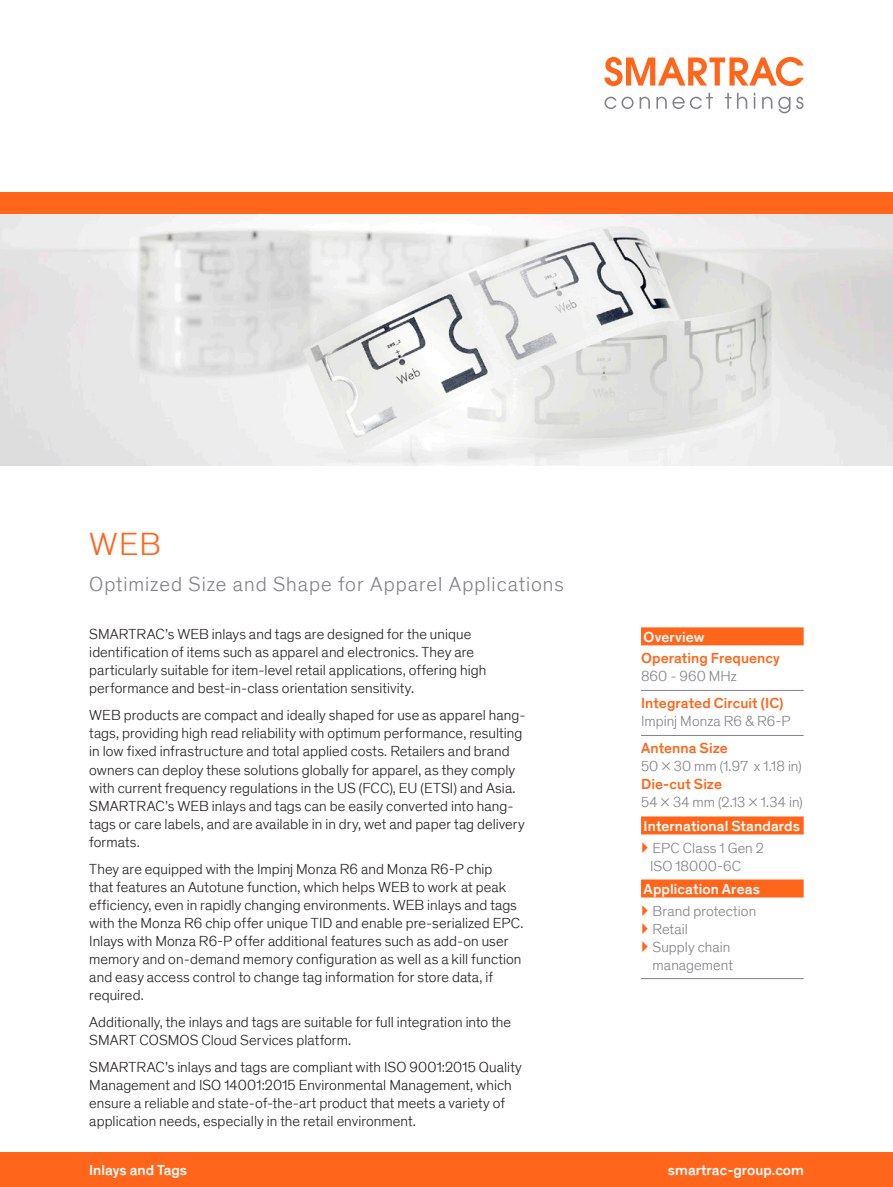
<style>
.page{position:relative;width:893px;height:1187px;background:#fff}
.page>*{position:absolute;margin:0;border:0;box-sizing:border-box;transform-origin:0 0}
.t1{font:300 33px "Theinhardt";color:#ff661c}
.t2{font:300 21px "Theinhardt";letter-spacing:.045em;color:#808285}
.t3{font:300 15px/18px "Theinhardt";letter-spacing:.005em;color:#231f20}
.t4{font:300 15px/18px "Theinhardt";letter-spacing:.005em;color:#808285}
.t5{font:500 15px "Theinhardt";letter-spacing:.005em;color:#fff}
.t6{font:500 15px "Theinhardt";letter-spacing:.005em;color:#ff661c}
</style>
<div class="page">
<img style="left:0;top:213px;width:893px;height:252px">
<div style="left:0;top:1152px;width:893px;height:34px;background:#ff661c"></div>
<div style="left:641px;top:627px;width:163px;height:18px;background:#ff661c"></div>
<hr style="left:641px;top:690px;width:163px;height:1px;background:#808285">
<hr style="left:641px;top:735px;width:163px;height:1px;background:#808285">
<div style="left:641px;top:816px;width:163px;height:18px;background:#ff661c"></div>
<div style="left:641px;top:879px;width:163px;height:18px;background:#ff661c"></div>
<hr style="left:641px;top:978px;width:163px;height:1px;background:#808285">
<div style="left:0;top:192px;width:893px;height:21px;background:#ff661c"></div>
<svg style="left:604px;top:57px;width:200px;height:29px"></svg>
<svg style="left:604px;top:97px;width:30px;height:12px"></svg>
<svg style="left:640px;top:97px;width:10px;height:12px"></svg>
<svg style="left:656px;top:93px;width:57px;height:16px"></svg>
<svg style="left:725px;top:93px;width:22px;height:16px"></svg>
<svg style="left:754px;top:93px;width:1px;height:16px"></svg>
<svg style="left:762px;top:97px;width:10px;height:12px"></svg>
<svg style="left:778px;top:97px;width:12px;height:16px"></svg>
<svg style="left:796px;top:97px;width:7px;height:12px"></svg>
<h1 class="t1" style="left:89px;top:525px;width:73px">WEB</h1>
<h2 class="t2" style="left:89px;top:572px;width:476px">Optimized Size and Shape for Apparel Applications</h2>
<p class="t3" style="left:89px;top:625px;width:398px">SMARTRAC’s WEB inlays and tags are designed for the unique identification of items such as apparel and electronics. They are particularly suitable for item-level retail applications, offering high performance and best-in-class orientation sensitivity.</p>
<p class="t3" style="left:89px;top:706px;width:438px">WEB products are compact and ideally shaped for use as apparel hang&shy;tags, providing high read reliability with optimum performance, resulting in low fixed infrastructure and total applied costs. Retailers and brand owners can deploy these solutions globally for apparel, as they comply with current frequency regulations in the US (FCC), EU (ETSI) and Asia.<br>SMARTRAC’s WEB inlays and tags can be easily converted into hang&shy;tags or care labels, and are available in in dry, wet and paper tag delivery formats.</p>
<p class="t3" style="left:89px;top:859px;width:436px">They are equipped with the Impinj Monza R6 and Monza R6-P chip<br>that features an Autotune function, which helps WEB to work at peak efficiency, even in rapidly changing environments. WEB inlays and tags with the Monza R6 chip offer unique TID and enable pre-serialized EPC.<br>Inlays with Monza R6-P offer additional features such as add-on user memory and on-demand memory configuration as well as a kill function and easy access control to change tag information for store data, if required.</p>
<p class="t3" style="left:89px;top:1012px;width:423px">Additionally, the inlays and tags are suitable for full integration into the<br>SMART COSMOS Cloud Services platform.</p>
<p class="t3" style="left:89px;top:1057px;width:434px">SMARTRAC’s inlays and tags are compliant with ISO 9001:2015 Quality Management and ISO 14001:2015 Environmental Management, which ensure a reliable and state-of-the-art product that meets a variety of application needs, especially in the retail environment.</p>
<p class="t5" style="left:644px;top:627px;width:62px">Overview</p>
<p class="t6" style="left:641px;top:649px;width:141px">Operating Frequency</p>
<p class="t4" style="left:641px;top:667px;width:97px">860 - 960 MHz</p>
<p class="t6" style="left:641px;top:694px;width:144px">Integrated Circuit (IC)</p>
<p class="t4" style="left:641px;top:712px;width:151px">Impinj Monza R6 &amp; R6-P</p>
<p class="t6" style="left:641px;top:739px;width:88px">Antenna Size</p>
<p class="t4" style="left:641px;top:757px;width:162px">50 x 30 mm (1.97 x 1.18 in)</p>
<p class="t6" style="left:641px;top:775px;width:83px">Die-cut Size</p>
<p class="t4" style="left:641px;top:793px;width:163px">54 x 34 mm (2.13 x 1.34 in)</p>
<p class="t5" style="left:644px;top:816px;width:158px">International Standards</p>
<p class="t4" style="left:650px;top:838px;width:115px">EPC Class 1 Gen 2<br>ISO 18000-6C</p>
<p class="t5" style="left:644px;top:879px;width:118px">Application Areas</p>
<p class="t4" style="left:653px;top:901px;width:105px">Brand protection<br>Retail<br>Supply chain management</p>
<p class="t5" style="left:89px;top:1161px;width:99px">Inlays and Tags</p>
<p class="t5" style="left:668px;top:1161px;width:137px">smartrac-group.com</p>
</div>
